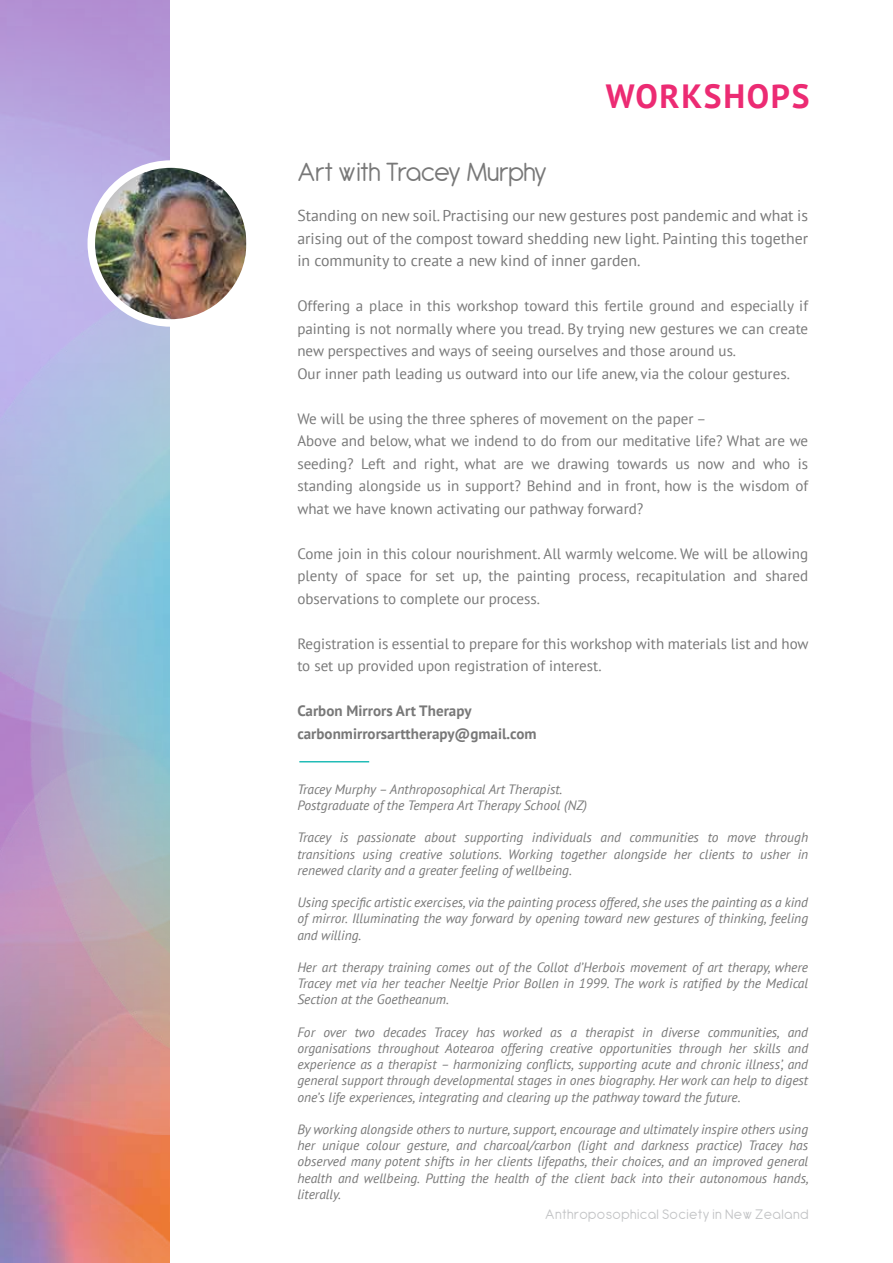
<style>
.page{position:relative;width:893px;height:1263px;background:#fff}
.page>*{position:absolute;margin:0;border:0;box-sizing:border-box;transform-origin:0 0}
.t1{font:700 33.45px "PT Sans";letter-spacing:.05em;color:#ec2b73}
.t2{font:28.5px "Antipasto";letter-spacing:-.03em;color:#787878}
.t3{font:15.75px/22.5px "PT Sans";color:#787878;text-align:justify}
.t4{font:15px/22.5px "PT Sans";color:#787878}
.t5{font:700 15px/22.5px "PT Sans";color:#787878}
.t6{font:15px "Antipasto";letter-spacing:.025em;color:#9b9da0}
.t7{font:italic 13.5px/16.2px "PT Sans";color:#787878;text-align:justify}
</style>
<div class="page">
<img style="left:0;top:1134px;width:170px;height:129px">
<img style="left:0;top:0;width:170px;height:1134px">
<img style="left:91px;top:164px;width:154px;height:159px">
<div style="left:88px;top:160px;width:166px;height:167px;border:8px solid #fff;border-radius:50%"></div>
<hr style="left:299px;top:761px;width:70px;height:1px;background:#22bcb7">
<h1 class="t1" style="left:606px;top:74px;width:205px">WORKSHOPS</h1>
<h2 class="t2" style="left:297px;top:155px;width:251px">Art with Tracey Murphy</h2>
<p class="t3" style="left:297px;top:204px;width:512px">Standing on new soil. Practising our new gestures post pandemic and what is arising out of the compost toward shedding new light. Painting this together in community to create a new kind of inner garden.</p>
<p class="t4" style="left:297px;top:294px;width:512px">Offering a place in this workshop toward this fertile ground and especially if painting is not normally where you tread. By trying new gestures we can create new perspectives and ways of seeing ourselves and those around us.<br>Our inner path leading us outward into our life anew, via the colour gestures.</p>
<p class="t4" style="left:297px;top:407px;width:512px">We will be using the three spheres of movement on the paper –<br>Above and below, what we indend to do from our meditative life? What are we seeding? Left and right, what are we drawing towards us now and who is standing alongside us in support? Behind and in front, how is the wisdom of what we have known activating our pathway forward?</p>
<p class="t4" style="left:297px;top:542px;width:512px;text-align:justify">Come join in this colour nourishment. All warmly welcome. We will be allowing plenty of space for set up, the painting process, recapitulation and shared observations to complete our process.</p>
<p class="t4" style="left:297px;top:632px;width:513px">Registration is essential to prepare for this workshop with materials list and how to set up provided upon registration of interest.</p>
<p class="t5" style="left:297px;top:699px;width:241px">Carbon Mirrors Art Therapy carbonmirrorsarttherapy@gmail.com</p>
<p class="t7" style="left:297px;top:781px;width:291px">Tracey Murphy – Anthroposophical Art Therapist.<br>Postgraduate of the Tempera Art Therapy School (NZ)</p>
<p class="t7" style="left:297px;top:829px;width:512px">Tracey is passionate about supporting individuals and communities to move through transitions using creative solutions. Working together alongside her clients to usher in renewed clarity and a greater feeling of wellbeing.</p>
<p class="t7" style="left:297px;top:894px;width:512px">Using specific artistic exercises, via the painting process offered, she uses the painting as a kind of mirror. Illuminating the way forward by opening toward new gestures of thinking, feeling and willing.</p>
<p class="t7" style="left:297px;top:959px;width:512px">Her art therapy training comes out of the Collot d’Herbois movement of art therapy, where Tracey met via her teacher Neeltje Prior Bollen in 1999. The work is ratified by the Medical Section at the Goetheanum.</p>
<p class="t7" style="left:297px;top:1024px;width:512px">For over two decades Tracey has worked as a therapist in diverse communities, and organisations throughout Aotearoa offering creative opportunities through her skills and experience as a therapist – harmonizing conflicts, supporting acute and chronic illness’, and general support through developmental stages in ones biography. Her work can help to digest one’s life experiences, integrating and clearing up the pathway toward the future.</p>
<p class="t7" style="left:297px;top:1121px;width:513px">By working alongside others to nurture, support, encourage and ultimately inspire others using her unique colour gesture, and charcoal/carbon (light and darkness practice) Tracey has observed many potent shifts in her clients lifepaths, their choices, and an improved general health and wellbeing. Putting the health of the client back into their autonomous hands, literally.</p>
<p class="t6" style="left:545px;top:1205px;width:265px">Anthroposophical Society in New Zealand</p>
</div>
